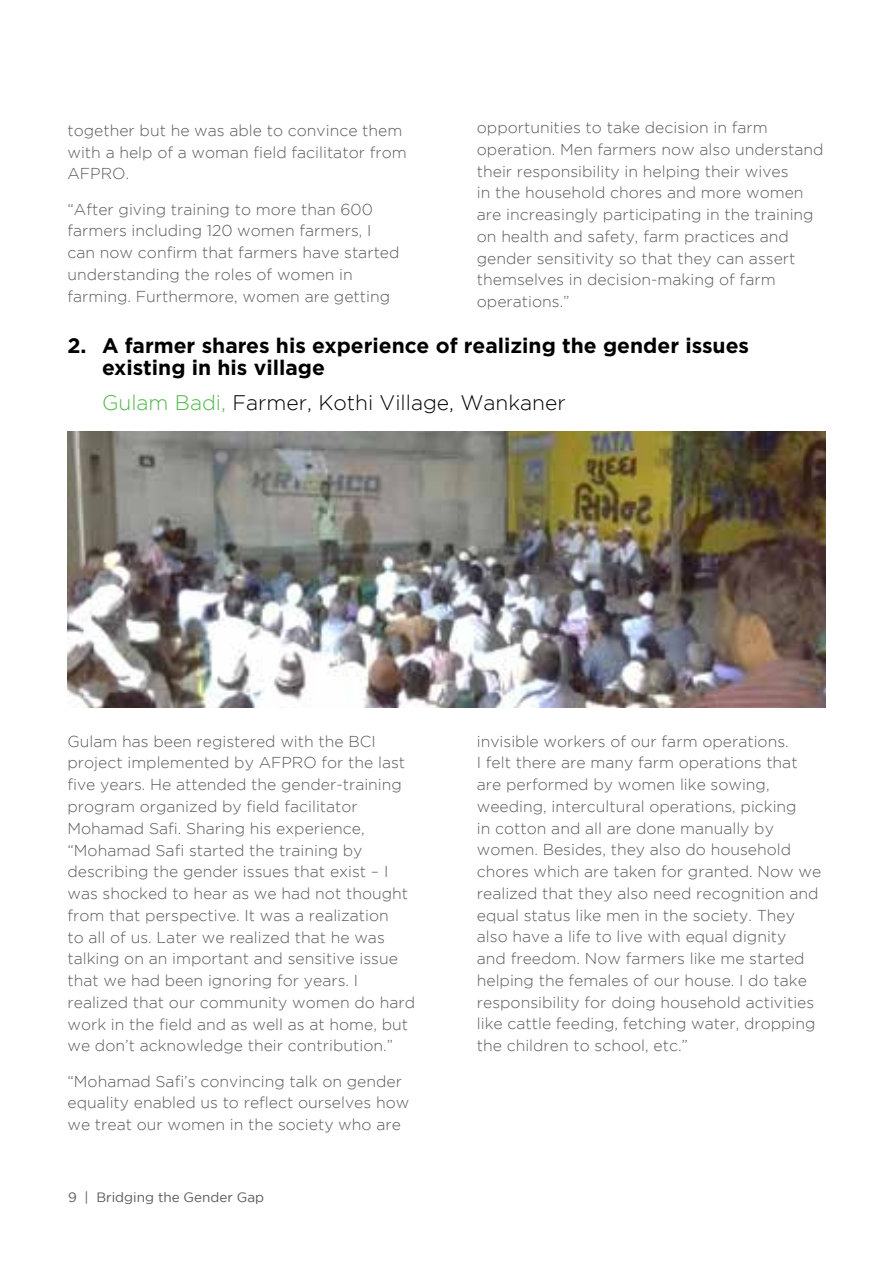
<style>
.page{position:relative;width:893px;height:1263px;background:#fff}
.page>*{position:absolute;margin:0;border:0;box-sizing:border-box;transform-origin:0 0}
.t1{font:700 21px/21.8px "Gotham";color:#000}
.t2{font:300 21px "Gotham";color:#000}
.t3{font:300 15.75px/21.8px "Gotham";color:#58595b}
.t4{font:13.5px "Gotham";color:#58595b}
.s1{color:#50b848}
</style>
<div class="page">
<img style="left:68px;top:432px;width:757px;height:276px">
<p class="t3" style="left:477px;top:116px;width:348px">opportunities to take decision in farm operation. Men farmers now also understand their responsibility in helping their wives<br>in the household chores and more women are increasingly participating in the training on health and safety, farm practices and gender sensitivity so that they can assert themselves in decision-making of farm operations.”</p>
<h1 class="t1" style="left:102px;top:335px;width:649px;text-indent:-35px">2. A farmer shares his experience of realizing the gender issues existing in his village</h1>
<h1 class="t2" style="left:102px;top:392px;width:465px"><span class="s1">Gulam Badi,</span> Farmer, Kothi Village, Wankaner</h1>
<p class="t3" style="left:68px;top:119px;width:341px">together but he was able to convince them with a help of a woman field facilitator from<br>AFPRO.</p>
<p class="t3" style="left:68px;top:198px;width:334px">“After giving training to more than 600 farmers including 120 women farmers, I can now confirm that farmers have started understanding the roles of women in farming. Furthermore, women are getting</p>
<p class="t3" style="left:68px;top:730px;width:349px">Gulam has been registered with the BCI project implemented by AFPRO for the last five years. He attended the gender-training program organized by field facilitator Mohamad Safi. Sharing his experience, “Mohamad Safi started the training by describing the gender issues that exist – I was shocked to hear as we had not thought from that perspective. It was a realization<br>to all of us. Later we realized that he was talking on an important and sensitive issue that we had been ignoring for years. I realized that our community women do hard work in the field and as well as at home, but we don’t acknowledge their contribution.”</p>
<p class="t3" style="left:68px;top:1070px;width:343px">“Mohamad Safi’s convincing talk on gender equality enabled us to reflect ourselves how we treat our women in the society who are</p>
<p class="t4" style="left:68px;top:1188px;width:198px">9 | Bridging the Gender Gap</p>
<p class="t3" style="left:477px;top:730px;width:346px">invisible workers of our farm operations.<br>I felt there are many farm operations that are performed by women like sowing, weeding, intercultural operations, picking<br>in cotton and all are done manually by women. Besides, they also do household chores which are taken for granted. Now we realized that they also need recognition and equal status like men in the society. They also have a life to live with equal dignity<br>and freedom. Now farmers like me started helping the females of our house. I do take responsibility for doing household activities like cattle feeding, fetching water, dropping the children to school, etc.”</p>
</div>
